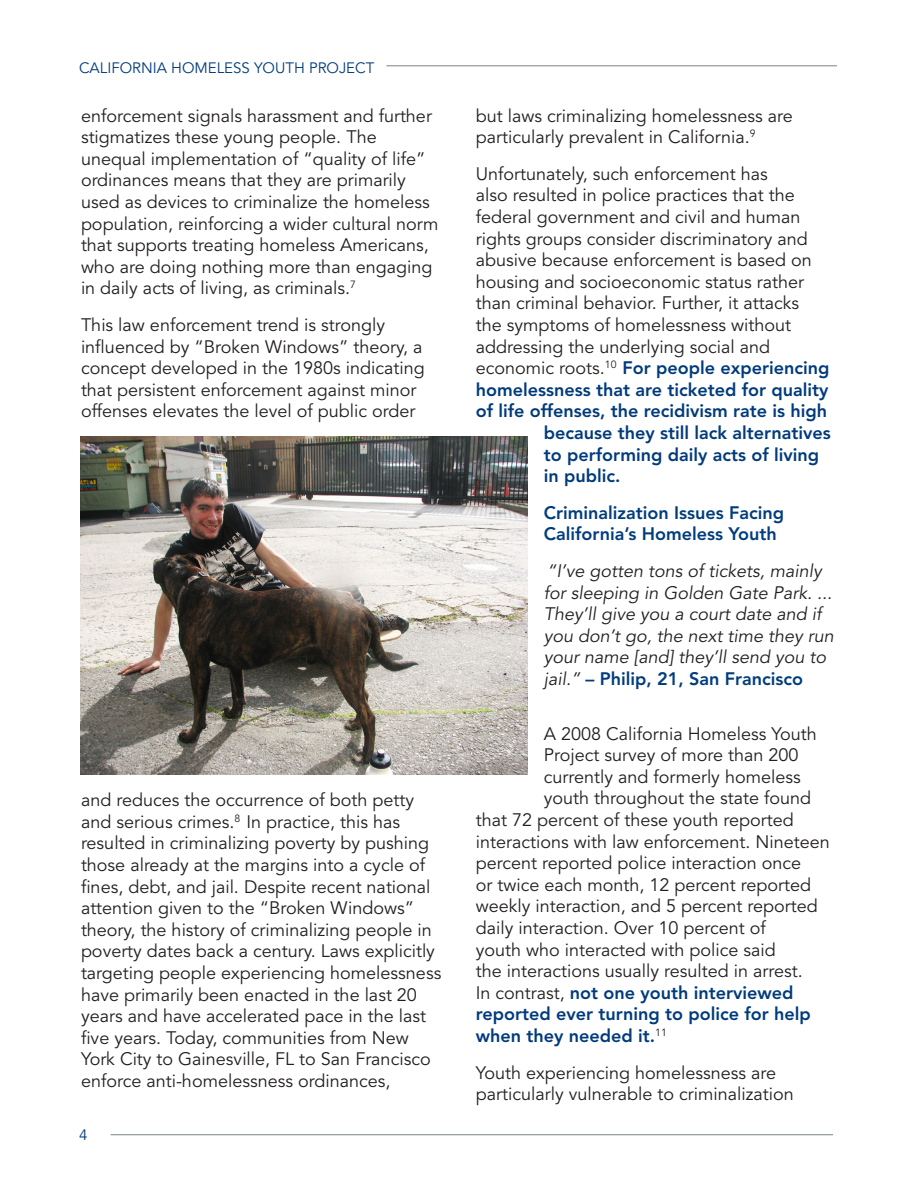
<style>
.page{position:relative;width:918px;height:1188px;background:#fff}
.page>*{position:absolute;margin:0;border:0;box-sizing:border-box;transform-origin:0 0}
.t1{font:18px/21.6px "Avenir LT Std";color:#231f20}
.Colorful_List_-_Acce{font:18px/21.6px "Avenir";color:#231f20}
.t2{font:800 18px "Avenir LT Std";color:#013b7c}
.t3{font:italic 18px/21.6px "Avenir";color:#231f20}
.Colorful_List_-_Acce-2{font:800 18px "Avenir";color:#013b7c}
.t4{font:800 18px/21.6px "Avenir";color:#013d7d}
.t5{font:15px "Avenir";color:#013b7c}
.s1{font-weight:400;color:#231f20}
.s2{font-weight:800;font-style:normal;color:#013d7d}
</style>
<div class="page">
<hr style="left:111px;top:1134px;width:722px;height:1px;background:#6a747b">
<hr style="left:386px;top:65px;width:451px;height:1px;background:#6a747b">
<img style="left:81px;top:437px;width:447px;height:337px">
<p class="t5" style="left:79px;top:59px;width:297px">CALIFORNIA HOMELESS YOUTH PROJECT</p>
<p class="t1" style="left:81px;top:105px;width:359px">enforcement signals harassment and further stigmatizes these young people. The unequal implementation of “quality of life” ordinances means that they are primarily used as devices to criminalize the homeless population, reinforcing a wider cultural norm that supports treating homeless Americans, who are doing nothing more than engaging in daily acts of living, as criminals.<sup>7</sup></p>
<p class="t1" style="left:81px;top:315px;width:345px">This law enforcement trend is strongly influenced by “Broken Windows” theory, a concept developed in the 1980s indicating that persistent enforcement against minor offenses elevates the level of public order</p>
<p class="t1" style="left:81px;top:790px;width:362px">and reduces the occurrence of both petty and serious crimes.<sup>8</sup> In practice, this has resulted in criminalizing poverty by pushing those already at the margins into a cycle of fines, debt, and jail. Despite recent national attention given to the “Broken Windows” theory, the history of criminalizing people in poverty dates back a century. Laws explicitly targeting people experiencing homelessness have primarily been enacted in the last 20 years and have accelerated pace in the last five years. Today, communities from New York City to Gainesville, FL to San Francisco enforce anti-homelessness ordinances,</p>
<p class="t5" style="left:79px;top:1126px;width:10px">4</p>
<p class="t1" style="left:476px;top:105px;width:318px">but laws criminalizing homelessness are particularly prevalent in California.<sup>9</sup></p>
<p class="t1" style="left:476px;top:163px;width:294px">Unfortunately, such enforcement has</p>
<p class="t1" style="left:476px;top:185px;width:320px">also resulted in police practices that the</p>
<p class="t1" style="left:476px;top:207px;width:326px">federal government and civil and human</p>
<p class="t1" style="left:476px;top:228px;width:333px">rights groups consider discriminatory and</p>
<p class="t1" style="left:476px;top:250px;width:338px">abusive because enforcement is based on</p>
<p class="t1" style="left:476px;top:271px;width:330px">housing and socioeconomic status rather</p>
<p class="t1" style="left:476px;top:293px;width:325px">than criminal behavior. Further, it attacks</p>
<p class="t1" style="left:476px;top:315px;width:317px">the symptoms of homelessness without</p>
<p class="t1" style="left:476px;top:336px;width:296px">addressing the underlying social and</p>
<p class="t2" style="left:476px;top:357px;width:355px"><span class="s1">economic roots.</span><sup>10</sup> For people experiencing</p>
<p class="t2" style="left:476px;top:379px;width:354px">homelessness that are ticketed for quality</p>
<p class="t2" style="left:476px;top:401px;width:353px">of life offenses, the recidivism rate is high</p>
<p class="t2" style="left:544px;top:422px;width:289px">because they still lack alternatives</p>
<p class="t2" style="left:544px;top:444px;width:277px">to performing daily acts of living</p>
<p class="t2" style="left:544px;top:465px;width:78px">in public.</p>
<p class="t4" style="left:544px;top:502px;width:242px">Criminalization Issues Facing<br>California’s Homeless Youth</p>
<p class="t3" style="left:544px;top:561px;width:292px">“I’ve gotten tons of tickets, mainly for sleeping in Golden Gate Park. ...<br>They’ll give you a court date and if you don’t go, the next time they run your name [and] they’ll send you to jail.” <span class="s2">– Philip, 21, San Francisco</span></p>
<p class="Colorful_List_-_Acce" style="left:544px;top:723px;width:275px">A 2008 California Homeless Youth</p>
<p class="Colorful_List_-_Acce" style="left:544px;top:745px;width:256px">Project survey of more than 200</p>
<p class="Colorful_List_-_Acce" style="left:544px;top:766px;width:258px">currently and formerly homeless</p>
<p class="Colorful_List_-_Acce" style="left:544px;top:788px;width:269px">youth throughout the state found</p>
<p class="Colorful_List_-_Acce" style="left:476px;top:810px;width:319px">that 72 percent of these youth reported</p>
<p class="Colorful_List_-_Acce" style="left:476px;top:831px;width:355px">interactions with law enforcement. Nineteen</p>
<p class="Colorful_List_-_Acce" style="left:476px;top:853px;width:327px">percent reported police interaction once</p>
<p class="Colorful_List_-_Acce" style="left:476px;top:874px;width:337px">or twice each month, 12 percent reported</p>
<p class="Colorful_List_-_Acce" style="left:476px;top:896px;width:343px">weekly interaction, and 5 percent reported</p>
<p class="Colorful_List_-_Acce" style="left:476px;top:918px;width:291px">daily interaction. Over 10 percent of</p>
<p class="Colorful_List_-_Acce" style="left:476px;top:939px;width:301px">youth who interacted with police said</p>
<p class="Colorful_List_-_Acce" style="left:476px;top:961px;width:328px">the interactions usually resulted in arrest.</p>
<p class="Colorful_List_-_Acce-2" style="left:476px;top:982px;width:319px"><span class="s1">In contrast,</span> not one youth interviewed</p>
<p class="Colorful_List_-_Acce-2" style="left:476px;top:1004px;width:336px">reported ever turning to police for help</p>
<p class="Colorful_List_-_Acce-2" style="left:476px;top:1025px;width:192px">when they needed it.<sup>11</sup></p>
<p class="Colorful_List_-_Acce" style="left:476px;top:1062px;width:319px">Youth experiencing homelessness are particularly vulnerable to criminalization</p>
</div>
